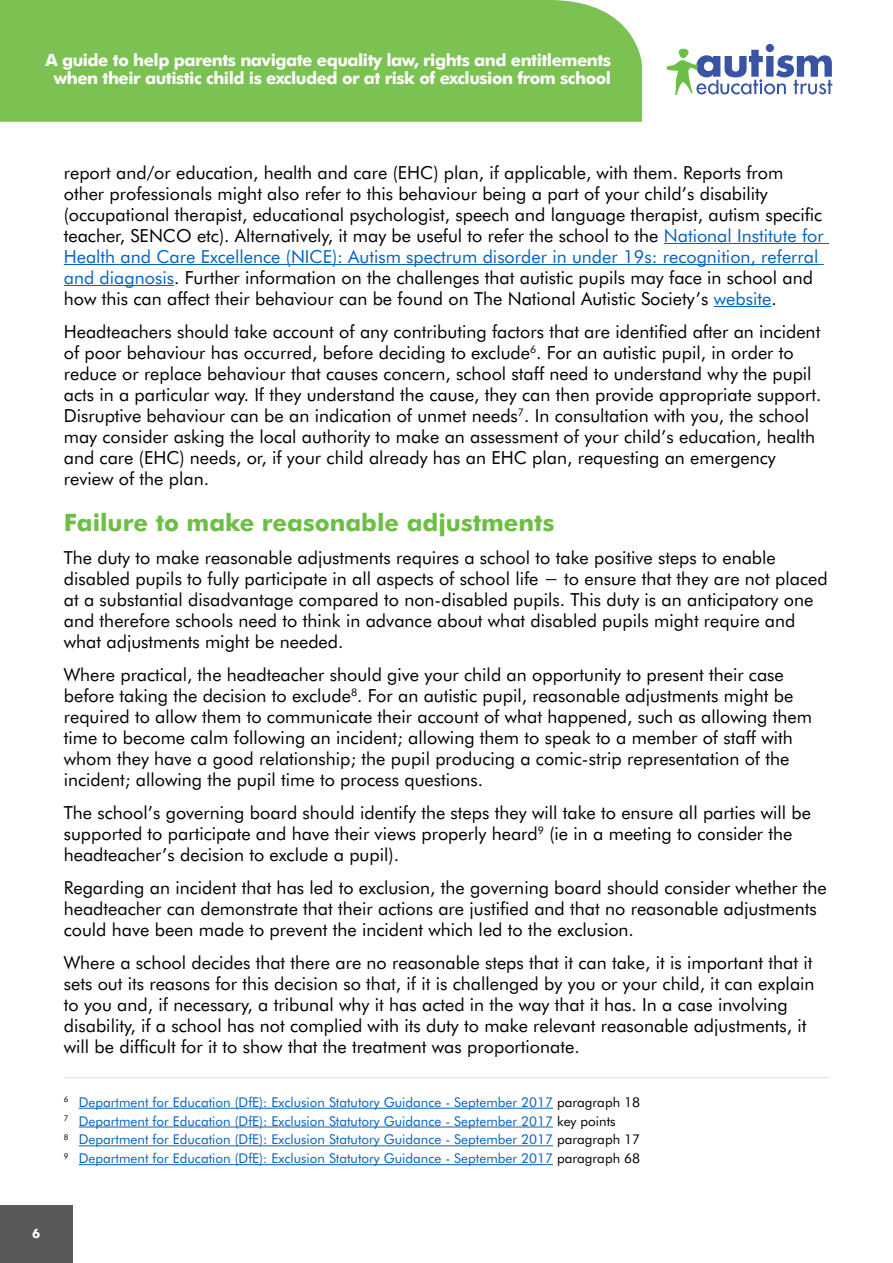
<style>
.page{position:relative;width:893px;height:1263px;background:#fff}
.page>*{position:absolute;margin:0;border:0;box-sizing:border-box;transform-origin:0 0}
.t1{font:700 24px "Futura BT";color:#6cbe45}
.t2{font:18px/21px "Futura BT";color:#000}
.t3{font:700 16.95px/17.9px "Futura BT";letter-spacing:-.03em;color:#fff;text-align:center}
.t4{font:13.5px/18.8px "Futura BT";color:#0563c1}
.t5{font:700 12.9px "Futura BT";color:#fff}
.s1{color:#0563c1}
.s2{color:#000}
</style>
<div class="page">
<div style="left:0;top:0;width:642px;height:122px;background:#7cc253"></div>
<div style="left:0;top:1205px;width:72px;height:58px;background:#58595b"></div>
<svg style="left:667px;top:44px;width:165px;height:51px"></svg>
<hr style="left:664px;top:243px;width:165px;height:1px;background:#0563c1">
<hr style="left:64px;top:264px;width:760px;height:1px;background:#0563c1">
<hr style="left:64px;top:285px;width:110px;height:1px;background:#0563c1">
<hr style="left:714px;top:306px;width:57px;height:1px;background:#0563c1">
<hr style="left:79px;top:1108px;width:474px;height:1px;background:#0563c1">
<hr style="left:79px;top:1126px;width:474px;height:1px;background:#0563c1">
<hr style="left:79px;top:1145px;width:474px;height:1px;background:#0563c1">
<hr style="left:79px;top:1164px;width:474px;height:1px;background:#0563c1">
<hr style="left:64px;top:1077px;width:765px;height:1px;background:#ebebec">
<p class="t3" style="left:46px;top:51px;width:567px">A guide to help parents navigate equality law, rights and entitlements when their autistic child is excluded or at risk of exclusion from school</p>
<p class="t2" style="left:64px;top:161px;width:761px">report and/or education, health and care (EHC) plan, if applicable, with them. Reports from other professionals might also refer to this behaviour being a part of your child’s disability (occupational therapist, educational psychologist, speech and language therapist, autism specific teacher, SENCO etc). Alternatively, it may be useful to refer the school to the <span class="s1">National Institute for Health and Care Excellence (NICE): Autism spectrum disorder in under 19s: recognition, referral and diagnosis</span>. Further information on the challenges that autistic pupils may face in school and how this can affect their behaviour can be found on The National Autistic Society’s <span class="s1">website</span>.</p>
<p class="t2" style="left:64px;top:321px;width:759px">Headteachers should take account of any contributing factors that are identified after an incident of poor behaviour has occurred, before deciding to exclude<sup>6</sup>. For an autistic pupil, in order to reduce or replace behaviour that causes concern, school staff need to understand why the pupil acts in a particular way. If they understand the cause, they can then provide appropriate support.<br>Disruptive behaviour can be an indication of unmet needs<sup>7</sup>. In consultation with you, the school may consider asking the local authority to make an assessment of your child’s education, health and care (EHC) needs, or, if your child already has an EHC plan, requesting an emergency review of the plan.</p>
<h1 class="t1" style="left:64px;top:508px;width:492px">Failure to make reasonable adjustments</h1>
<p class="t2" style="left:64px;top:547px;width:765px">The duty to make reasonable adjustments requires a school to take positive steps to enable disabled pupils to fully participate in all aspects of school life − to ensure that they are not placed at a substantial disadvantage compared to non-disabled pupils. This duty is an anticipatory one and therefore schools need to think in advance about what disabled pupils might require and what adjustments might be needed.</p>
<p class="t2" style="left:64px;top:664px;width:750px">Where practical, the headteacher should give your child an opportunity to present their case before taking the decision to exclude<sup>8</sup>. For an autistic pupil, reasonable adjustments might be required to allow them to communicate their account of what happened, such as allowing them time to become calm following an incident; allowing them to speak to a member of staff with whom they have a good relationship; the pupil producing a comic-strip representation of the incident; allowing the pupil time to process questions.</p>
<p class="t2" style="left:64px;top:802px;width:749px">The school’s governing board should identify the steps they will take to ensure all parties will be supported to participate and have their views properly heard<sup>9</sup> (ie in a meeting to consider the headteacher’s decision to exclude a pupil).</p>
<p class="t2" style="left:64px;top:877px;width:765px">Regarding an incident that has led to exclusion, the governing board should consider whether the headteacher can demonstrate that their actions are justified and that no reasonable adjustments could have been made to prevent the incident which led to the exclusion.</p>
<p class="t2" style="left:64px;top:952px;width:752px">Where a school decides that there are no reasonable steps that it can take, it is important that it sets out its reasons for this decision so that, if it is challenged by you or your child, it can explain to you and, if necessary, a tribunal why it has acted in the way that it has. In a case involving disability, if a school has not complied with its duty to make relevant reasonable adjustments, it will be difficult for it to show that the treatment was proportionate.</p>
<p class="t4" style="left:64px;top:1092px;width:578px"><sup>6</sup> Department for Education (DfE): Exclusion Statutory Guidance - September 2017 <span class="s2">paragraph 18<br></span><sup>7</sup> Department for Education (DfE): Exclusion Statutory Guidance - September 2017 <span class="s2">key points<br></span><sup>8</sup> Department for Education (DfE): Exclusion Statutory Guidance - September 2017 <span class="s2">paragraph 17<br></span><sup>9</sup> Department for Education (DfE): Exclusion Statutory Guidance - September 2017 <span class="s2">paragraph 68</span></p>
<p class="t5" style="left:32px;top:1225px;width:10px">6</p>
</div>
